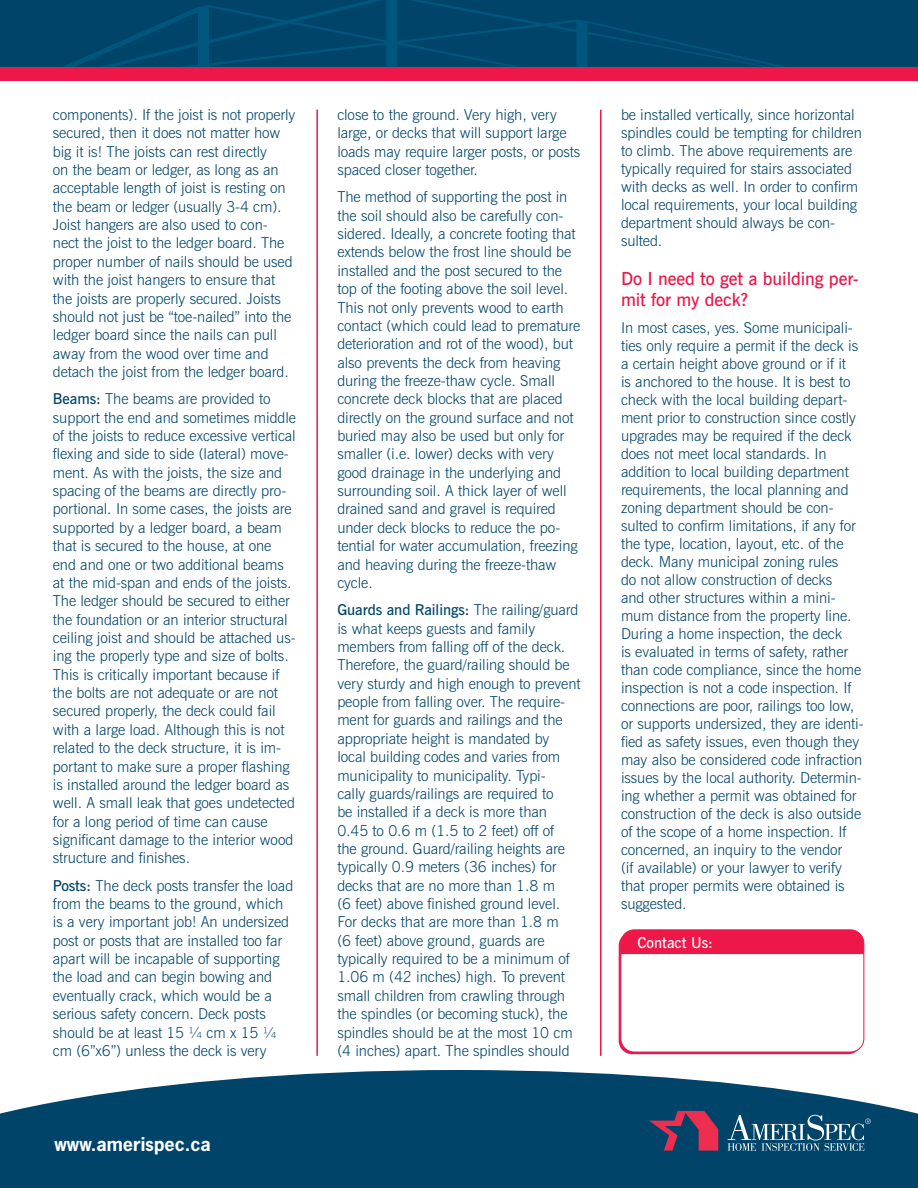
<style>
.page{position:relative;width:918px;height:1188px;background:#fff}
.page>*{position:absolute;margin:0;border:0;box-sizing:border-box;transform-origin:0 0}
.t1{font:600 18px/21px "News Gothic BT";letter-spacing:-.005em;color:#ed1748}
.t2{font:700 18px "News Gothic Std";color:#fff}
.t3{font:300 15px/18.3px "News Gothic BT";letter-spacing:-.005em;color:#00446a}
.t4{font:600 15px "News Gothic BT";color:#fff}
.s1{font-weight:600}
</style>
<div class="page">
<div style="left:0;top:0;width:918px;height:81px;background:#00446a"></div>
<svg style="left:11px;top:0;width:872px;height:68px"></svg>
<svg style="left:0;top:1070px;width:918px;height:118px;fill:#00446a"></svg>
<div style="left:0;top:68px;width:918px;height:13px;background:#ed1748"></div>
<svg style="left:649px;top:1111px;width:69px;height:40px"></svg>
<svg style="left:728px;top:1115px;width:143px;height:36px"></svg>
<div style="left:620px;top:929px;width:244px;height:123px;border:1px solid #ed1748;border-radius:14px"></div>
<div style="left:621px;top:930px;width:243px;height:24px;background:#ed1748"></div>
<hr style="left:316px;top:110px;width:2px;height:946px;background:#ed1748">
<hr style="left:600px;top:110px;width:2px;height:946px;background:#ed1748">
<p class="t3" style="left:53px;top:105px;width:244px">components). If the joist is not properly secured, then it does not matter how big it is! The joists can rest directly<br>on the beam or ledger, as long as an acceptable length of joist is resting on the beam or ledger (usually 3-4 cm).<br>Joist hangers are also used to con&shy;nect the joist to the ledger board. The proper number of nails should be used with the joist hangers to ensure that the joists are properly secured. Joists should not just be “toe-nailed” into the ledger board since the nails can pull away from the wood over time and detach the joist from the ledger board.</p>
<p class="t3" style="left:53px;top:390px;width:245px"><span class="s1">Beams:</span> The beams are provided to support the end and sometimes middle of the joists to reduce excessive vertical flexing and side to side (lateral) move&shy;ment. As with the joists, the size and spacing of the beams are directly pro&shy;portional. In some cases, the joists are supported by a ledger board, a beam that is secured to the house, at one end and one or two additional beams at the mid-span and ends of the joists.<br>The ledger should be secured to either the foundation or an interior structural ceiling joist and should be attached us&shy;ing the properly type and size of bolts.<br>This is critically important because if the bolts are not adequate or are not secured properly, the deck could fail with a large load. Although this is not related to the deck structure, it is im&shy;portant to make sure a proper flashing is installed around the ledger board as well. A small leak that goes undetected for a long period of time can cause significant damage to the interior wood structure and finishes.</p>
<p class="t3" style="left:53px;top:876px;width:242px"><span class="s1">Posts:</span> The deck posts transfer the load from the beams to the ground, which is a very important job! An undersized post or posts that are installed too far apart will be incapable of supporting the load and can begin bowing and eventually crack, which would be a serious safety concern. Deck posts should be at least 15 ¼ cm x 15 ¼ cm (6”x6”) unless the deck is very</p>
<p class="t2" style="left:54px;top:1133px;width:158px">www.amerispec.ca</p>
<p class="t3" style="left:337px;top:105px;width:244px">close to the ground. Very high, very large, or decks that will support large loads may require larger posts, or posts spaced closer together.</p>
<p class="t3" style="left:337px;top:188px;width:244px">The method of supporting the post in the soil should also be carefully con&shy;sidered. Ideally, a concrete footing that extends below the frost line should be installed and the post secured to the top of the footing above the soil level.<br>This not only prevents wood to earth contact (which could lead to premature deterioration and rot of the wood), but also prevents the deck from heaving during the freeze-thaw cycle. Small concrete deck blocks that are placed directly on the ground surface and not buried may also be used but only for smaller (i.e. lower) decks with very good drainage in the underlying and surrounding soil. A thick layer of well drained sand and gravel is required under deck blocks to reduce the po&shy;tential for water accumulation, freezing and heaving during the freeze-thaw cycle.</p>
<p class="t3" style="left:337px;top:601px;width:245px"><span class="s1">Guards and Railings:</span> The railing/guard is what keeps guests and family members from falling off of the deck.<br>Therefore, the guard/railing should be very sturdy and high enough to prevent people from falling over. The require&shy;ment for guards and railings and the appropriate height is mandated by local building codes and varies from municipality to municipality. Typi-<br>cally guards/railings are required to<br>be installed if a deck is more than 0.45 to 0.6 m (1.5 to 2 feet) off of<br>the ground. Guard/railing heights are typically 0.9 meters (36 inches) for decks that are no more than 1.8 m<br>(6 feet) above finished ground level.<br>For decks that are more than 1.8 m<br>(6 feet) above ground, guards are typically required to be a minimum of 1.06 m (42 inches) high. To prevent small children from crawling through the spindles (or becoming stuck), the spindles should be at the most 10 cm (4 inches) apart. The spindles should</p>
<p class="t3" style="left:621px;top:105px;width:242px">be installed vertically, since horizontal spindles could be tempting for children to climb. The above requirements are typically required for stairs associated with decks as well. In order to confirm local requirements, your local building department should always be con&shy;sulted.</p>
<p class="t1" style="left:621px;top:268px;width:239px">Do I need to get a building per&shy;mit for my deck?</p>
<p class="t3" style="left:621px;top:318px;width:244px">In most cases, yes. Some municipali&shy;ties only require a permit if the deck is a certain height above ground or if it<br>is anchored to the house. It is best to check with the local building depart&shy;ment prior to construction since costly upgrades may be required if the deck does not meet local standards. In addition to local building department requirements, the local planning and zoning department should be con&shy;sulted to confirm limitations, if any for the type, location, layout, etc. of the deck. Many municipal zoning rules<br>do not allow construction of decks<br>and other structures within a mini&shy;mum distance from the property line.<br>During a home inspection, the deck<br>is evaluated in terms of safety, rather than code compliance, since the home inspection is not a code inspection. If connections are poor, railings too low, or supports undersized, they are identi&shy;fied as safety issues, even though they may also be considered code infraction issues by the local authority. Determin&shy;ing whether a permit was obtained for construction of the deck is also outside of the scope of a home inspection. If concerned, an inquiry to the vendor<br>(if available) or your lawyer to verify that proper permits were obtained is suggested.</p>
<p class="t4" style="left:637px;top:934px;width:77px">Contact Us:</p>
</div>
